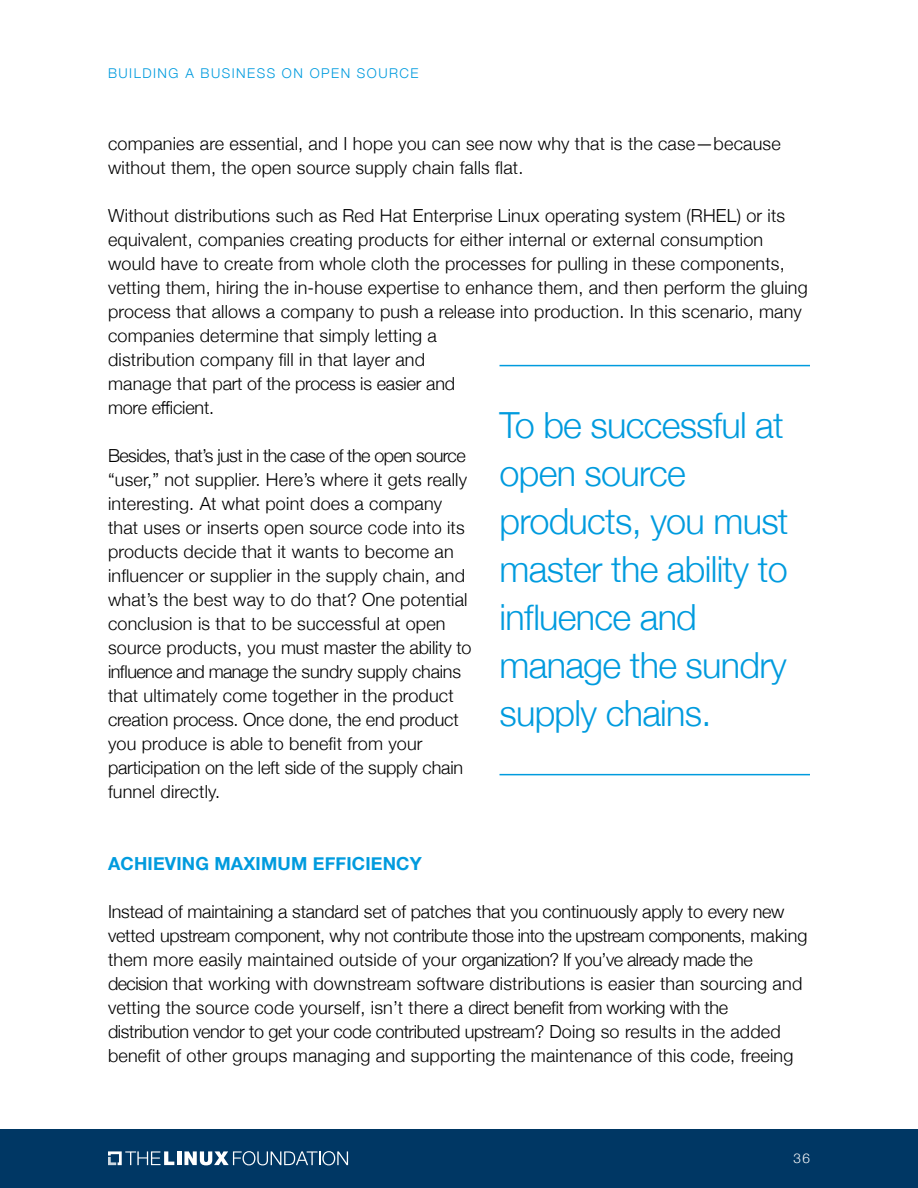
<style>
.page{position:relative;width:918px;height:1188px;background:#fff}
.page>*{position:absolute;margin:0;border:0;box-sizing:border-box;transform-origin:0 0}
.t1{font:300 36px/48px "Helvetica Neue";letter-spacing:-.02em;color:#009bde}
.t2{font:300 18px/24px "Helvetica Neue";letter-spacing:.01em;color:#000}
.t3{font:300 18px/24px "Helvetica Neue";letter-spacing:-.01em;color:#000}
.t4{font:700 18px "Helvetica Neue";letter-spacing:.01em;color:#009bde}
.t5{font:300 13.5px "Helvetica Neue";letter-spacing:.11em;color:#009bde}
.t6{font:300 13.5px "Helvetica Neue";color:#fff}
</style>
<div class="page">
<div style="left:0;top:1130px;width:918px;height:58px;background:#003764"></div>
<hr style="left:177px;top:1151px;width:4px;height:14px;background:#fff">
<svg style="left:184px;top:1151px;width:164px;height:14px"></svg>
<svg style="left:108px;top:1151px;width:66px;height:14px"></svg>
<hr style="left:500px;top:365px;width:310px;height:1px;background:#009bde">
<hr style="left:500px;top:774px;width:310px;height:1px;background:#009bde">
<p class="t5" style="left:108px;top:62px;width:312px">BUILDING A BUSINESS ON OPEN SOURCE</p>
<p class="t2" style="left:108px;top:131px;width:674px">companies are essential, and I hope you can see now why that is the case—because without them, the open source supply chain falls flat.</p>
<p class="t2" style="left:108px;top:203px;width:701px">Without distributions such as Red Hat Enterprise Linux operating system (RHEL) or its equivalent, companies creating products for either internal or external consumption would have to create from whole cloth the processes for pulling in these components, vetting them, hiring the in-house expertise to enhance them, and then perform the gluing process that allows a company to push a release into production. In this scenario, many companies determine that simply letting a<br>distribution company fill in that layer and<br>manage that part of the process is easier and<br>more efficient.</p>
<p class="t2" style="left:108px;top:443px;width:365px">Besides, that’s just in the case of the open source “user,” not supplier. Here’s where it gets really interesting. At what point does a company that uses or inserts open source code into its products decide that it wants to become an influencer or supplier in the supply chain, and what’s the best way to do that? One potential conclusion is that to be successful at open source products, you must master the ability to influence and manage the sundry supply chains that ultimately come together in the product creation process. Once done, the end product you produce is able to benefit from your participation on the left side of the supply chain funnel directly.</p>
<h1 class="t1" style="left:500px;top:399px;width:291px">To be successful at open source products, you must master the ability to influence and manage the sundry supply chains.</h1>
<p class="t4" style="left:108px;top:849px;width:315px">ACHIEVING MAXIMUM EFFICIENCY</p>
<p class="t3" style="left:108px;top:898px;width:701px">Instead of maintaining a standard set of patches that you continuously apply to every new vetted upstream component, why not contribute those into the upstream components, making them more easily maintained outside of your organization? If you’ve already made the decision that working with downstream software distributions is easier than sourcing and vetting the source code yourself, isn’t there a direct benefit from working with the distribution vendor to get your code contributed upstream? Doing so results in the added benefit of other groups managing and supporting the maintenance of this code, freeing</p>
<p class="t6" style="left:794px;top:1147px;width:18px">36</p>
</div>
